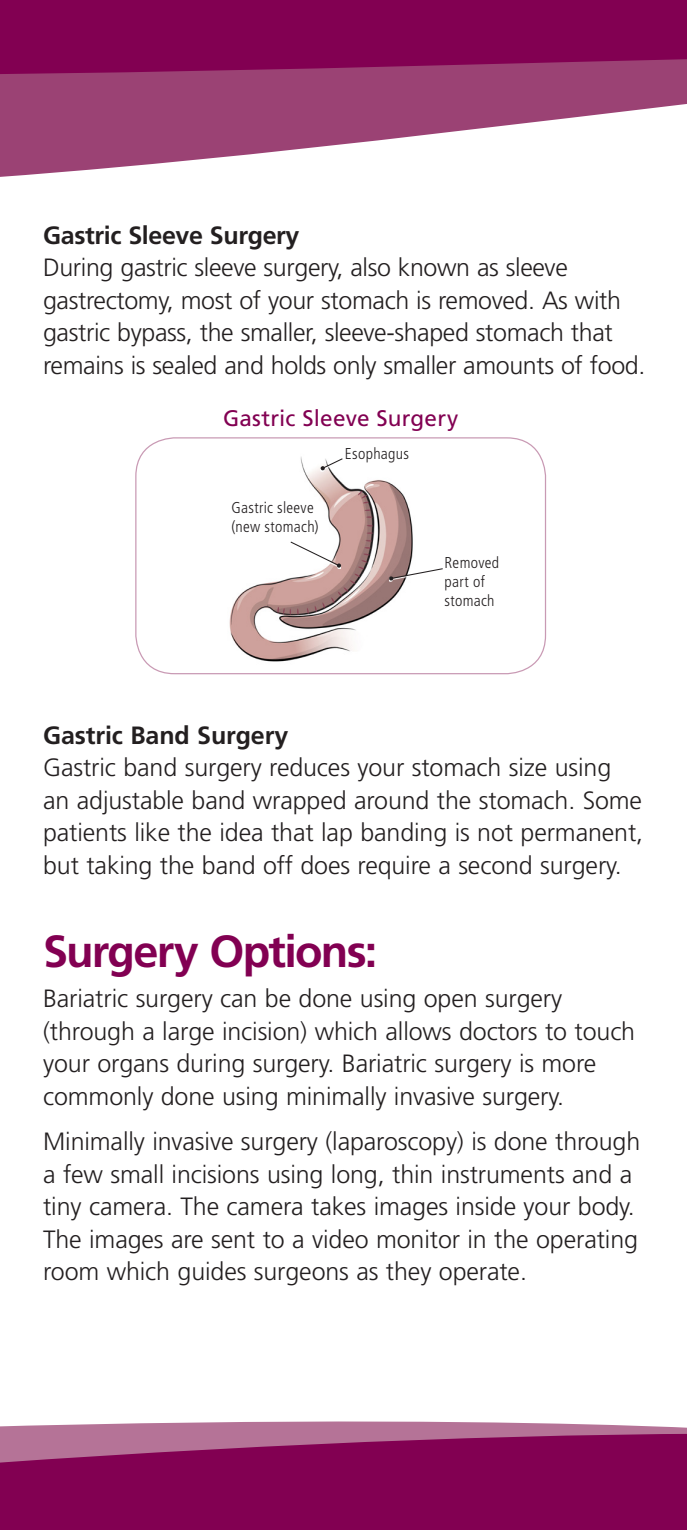
<style>
.page{position:relative;width:687px;height:1530px;background:#fff}
.page>*{position:absolute;margin:0;border:0;box-sizing:border-box;transform-origin:0 0}
.t1{font:700 45px "Frutiger LT Std";letter-spacing:-.04em;color:#820052}
.body{font:300 25px/32.5px "Frutiger LT Std";letter-spacing:-.005em;color:#231f20}
.t2{font:22.5px "Frutiger LT Std";letter-spacing:.005em;color:#820052}
.t3{font:300 condensed 15.75px/19px "Frutiger LT Std";letter-spacing:.02em;color:#231f20}
.s1{font-weight:700}
</style>
<div class="page">
<svg style="left:0;top:0;width:686px;height:177px"></svg>
<svg style="left:0;top:1421px;width:686px;height:11px;fill:#b57397"></svg>
<svg style="left:0;top:1432px;width:686px;height:98px;fill:#820052"></svg>
<img style="left:179px;top:457px;width:319px;height:218px">
<div style="left:135px;top:437px;width:411px;height:237px;border:1px solid #c99ab4;border-radius:39px"></div>
<svg style="left:290px;top:568px;width:51px;height:1px"></svg>
<svg style="left:289px;top:541px;width:52px;height:27px"></svg>
<svg style="left:320px;top:471px;width:22px;height:1px"></svg>
<svg style="left:320px;top:457px;width:23px;height:14px"></svg>
<svg style="left:389px;top:581px;width:54px;height:1px"></svg>
<svg style="left:388px;top:567px;width:55px;height:14px"></svg>
<p class="body" style="left:43px;top:219px;width:603px"><span class="s1">Gastric Sleeve Surgery<br></span>During gastric sleeve surgery, also known as sleeve gastrectomy, most of your stomach is removed. As with gastric bypass, the smaller, sleeve-shaped stomach that remains is sealed and holds only smaller amounts of food.</p>
<p class="t2" style="left:223px;top:405px;width:237px">Gastric Sleeve Surgery</p>
<p class="t3" style="left:344px;top:444px;width:66px">Esophagus</p>
<p class="t3" style="left:231px;top:498px;width:89px">Gastric sleeve (new stomach)</p>
<p class="t3" style="left:444px;top:554px;width:56px">Removed part of stomach</p>
<p class="body" style="left:43px;top:719px;width:601px"><span class="s1">Gastric Band Surgery<br></span>Gastric band surgery reduces your stomach size using an adjustable band wrapped around the stomach. Some patients like the idea that lap banding is not permanent, but taking the band off does require a second surgery.</p>
<p class="t1" style="left:43px;top:925px;width:335px">Surgery Options:</p>
<p class="body" style="left:43px;top:983px;width:593px">Bariatric surgery can be done using open surgery (through a large incision) which allows doctors to touch your organs during surgery. Bariatric surgery is more commonly done using minimally invasive surgery.</p>
<p class="body" style="left:43px;top:1126px;width:598px">Minimally invasive surgery (laparoscopy) is done through a few small incisions using long, thin instruments and a tiny camera. The camera takes images inside your body.<br>The images are sent to a video monitor in the operating room which guides surgeons as they operate.</p>
</div>
